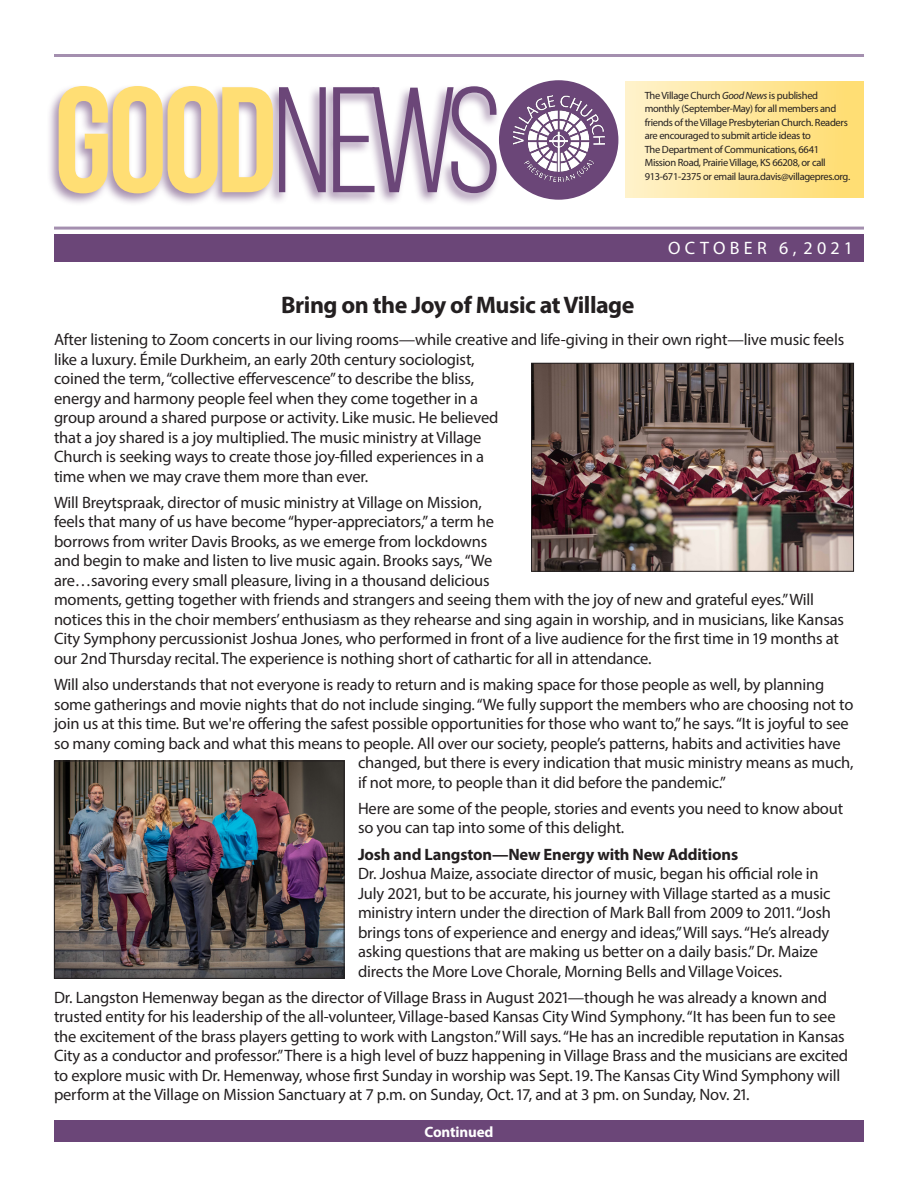
<style>
.page{position:relative;width:918px;height:1188px;background:#fff}
.page>*{position:absolute;margin:0;border:0;box-sizing:border-box;transform-origin:0 0}
.Body_text{font:700 150px "Bebas Neue";color:#ffde74}
.t1{font:700 24px "Myriad Pro";letter-spacing:-.02em;color:#231f20}
.t2{font:18px "Myriad Pro";letter-spacing:.24em;color:#fff}
.Body_text-2{font:16.5px/19.5px "Myriad Pro";letter-spacing:-.01em;color:#231f20}
.Body_text-3{font:700 16.5px "Myriad Pro";letter-spacing:-.01em;color:#231f20}
.t3{font:700 15px "Myriad Pro";letter-spacing:-.01em;color:#fff}
.t4{font:10.5px/13.5px "Myriad Pro";letter-spacing:-.03em;color:#231f20}
.s1{font-weight:400;color:#6b4678}
.s2{font-style:italic}
</style>
<div class="page">
<div style="left:54px;top:1120px;width:810px;height:22px;background:#6b4678"></div>
<div style="left:499px;top:80px;width:119px;height:120px;background:#6b4678;border-radius:50%"></div>
<div style="left:625px;top:81px;width:239px;height:117px;background:linear-gradient(to right,#fff2cb,#ffdc6d)"></div>
<hr style="left:54px;top:227px;width:810px;height:3px;background:#a48faf">
<hr style="left:54px;top:54px;width:810px;height:3px;background:#a48faf">
<div style="left:46px;top:84px;width:455px;height:123px;background:#6b4678;opacity:.59"></div>
<img style="left:513px;top:96px;width:91px;height:86px">
<div style="left:54px;top:234px;width:810px;height:27px;background:#6b4678"></div>
<img style="left:533px;top:365px;width:319px;height:204px">
<div style="left:531px;top:363px;width:323px;height:208px;border:1px solid #231f20"></div>
<img style="left:56px;top:763px;width:287px;height:214px">
<div style="left:54px;top:761px;width:291px;height:218px;border:1px solid #231f20"></div>
<p class="Body_text" style="left:54px;top:58px;width:449px">GOOD<span class="s1">NEWS</span></p>
<p class="t4" style="left:645px;top:88px;width:207px">The Village Church <span class="s2">Good News</span> is published monthly (September-May) for all members and friends of the Village Presbyterian Church. Readers are encouraged to submit article ideas to<br>The Department of Communications, 6641<br>Mission Road, Prairie Village, KS 66208, or call 913-671-2375 or email laura.davis@villagepres.org.</p>
<p class="t1" style="left:281px;top:289px;width:355px">Bring on the Joy of Music at Village</p>
<p class="t2" style="left:668px;top:237px;width:186px">OCTOBER 6, 2021</p>
<p class="Body_text-2" style="left:54px;top:329px;width:792px">After listening to Zoom concerts in our living rooms—while creative and life-giving in their own right—live music feels like a luxury. Émile Durkheim, an early 20th century sociologist,<br>coined the term, “collective effervescence” to describe the bliss,<br>energy and harmony people feel when they come together in a<br>group around a shared purpose or activity. Like music. He believed<br>that a joy shared is a joy multiplied. The music ministry at Village<br>Church is seeking ways to create those joy-filled experiences in a<br>time when we may crave them more than ever.</p>
<p class="Body_text-2" style="left:54px;top:492px;width:792px">Will Breytspraak, director of music ministry at Village on Mission,<br>feels that many of us have become “hyper-appreciators,” a term he<br>borrows from writer Davis Brooks, as we emerge from lockdowns<br>and begin to make and listen to live music again. Brooks says, “We<br>are…savoring every small pleasure, living in a thousand delicious<br>moments, getting together with friends and strangers and seeing them with the joy of new and grateful eyes.” Will notices this in the choir members’ enthusiasm as they rehearse and sing again in worship, and in musicians, like Kansas City Symphony percussionist Joshua Jones, who performed in front of a live audience for the first time in 19 months at our 2nd Thursday recital. The experience is nothing short of cathartic for all in attendance.</p>
<p class="Body_text-2" style="left:54px;top:674px;width:772px">Will also understands that not everyone is ready to return and is making space for those people as well, by planning</p>
<p class="Body_text-2" style="left:54px;top:694px;width:801px">some gatherings and movie nights that do not include singing. “We fully support the members who are choosing not to</p>
<p class="Body_text-2" style="left:54px;top:713px;width:796px">join us at this time. But we're offering the safest possible opportunities for those who want to,” he says. “It is joyful to see</p>
<p class="Body_text-2" style="left:54px;top:733px;width:788px">so many coming back and what this means to people. All over our society, people’s patterns, habits and activities have</p>
<p class="Body_text-2" style="left:358px;top:752px;width:497px">changed, but there is every indication that music ministry means as much,</p>
<p class="Body_text-2" style="left:358px;top:772px;width:370px">if not more, to people than it did before the pandemic.”</p>
<p class="Body_text-2" style="left:358px;top:798px;width:487px">Here are some of the people, stories and events you need to know about so you can tap into some of this delight.</p>
<p class="Body_text-3" style="left:358px;top:843px;width:382px">Josh and Langston—New Energy with New Additions</p>
<p class="Body_text-2" style="left:358px;top:863px;width:474px">Dr. Joshua Maize, associate director of music, began his official role in July 2021, but to be accurate, his journey with Village started as a music ministry intern under the direction of Mark Ball from 2009 to 2011. “Josh brings tons of experience and energy and ideas,” Will says. “He’s already asking questions that are making us better on a daily basis.” Dr. Maize directs the More Love Chorale, Morning Bells and Village Voices.</p>
<p class="Body_text-2" style="left:54px;top:987px;width:796px">Dr. Langston Hemenway began as the director of Village Brass in August 2021—though he was already a known and trusted entity for his leadership of the all-volunteer, Village-based Kansas City Wind Symphony. “It has been fun to see the excitement of the brass players getting to work with Langston.” Will says. “He has an incredible reputation in Kansas City as a conductor and professor.” There is a high level of buzz happening in Village Brass and the musicians are excited to explore music with Dr. Hemenway, whose first Sunday in worship was Sept. 19. The Kansas City Wind Symphony will perform at the Village on Mission Sanctuary at 7 p.m. on Sunday, Oct. 17, and at 3 pm. on Sunday, Nov. 21.</p>
<p class="t3" style="left:425px;top:1122px;width:70px">Continued</p>
</div>
